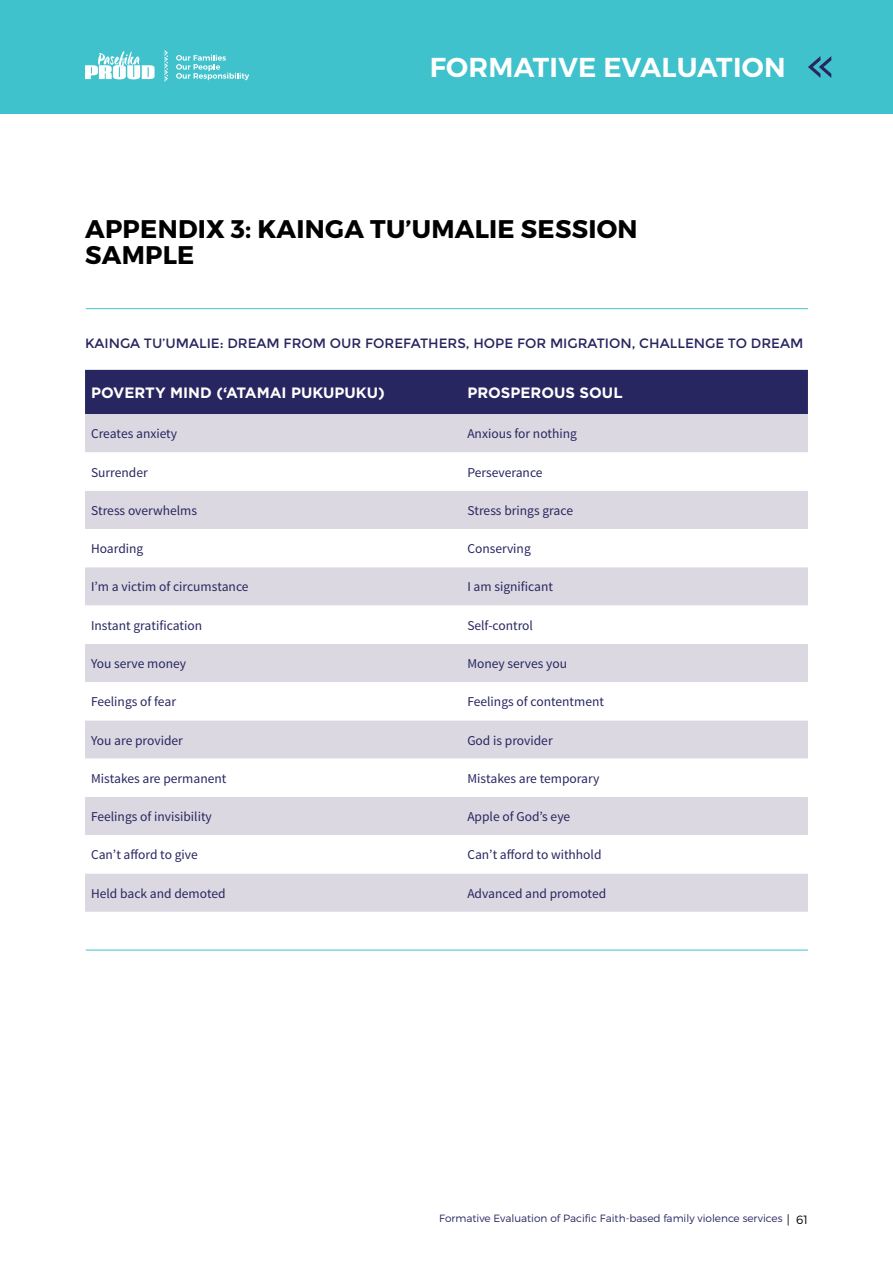
<style>
.page{position:relative;width:893px;height:1263px;background:#fff}
.page>*{position:absolute;margin:0;border:0;box-sizing:border-box;transform-origin:0 0}
.t1{font:600 27.3px "Montserrat";letter-spacing:.01em;color:#fff}
.t2{font:700 25.5px/25.5px "Montserrat";letter-spacing:.01em;color:#000}
.t3{font:700 15px "Gotham";color:#fff}
.t4{font:13.5px "Source Sans Pro";color:#282660}
.t5{font:13.5px "Montserrat";color:#282660}
.t6{font:300 12px "Montserrat";color:#000}
.t7{font:300 10.5px "Montserrat";color:#282660}
</style>
<div class="page">
<div style="left:0;top:0;width:893px;height:113px;background:#40c2cc"></div>
<svg style="left:808px;top:56px;width:23px;height:22px"></svg>
<svg style="left:164px;top:50px;width:4px;height:32px"></svg>
<svg style="left:176px;top:55px;width:73px;height:25px"></svg>
<svg style="left:85px;top:51px;width:70px;height:28px"></svg>
<hr style="left:86px;top:308px;width:722px;height:1px;background:#40c2cc">
<hr style="left:86px;top:950px;width:722px;height:1px;background:#40c2cc">
<div style="left:85px;top:370px;width:723px;height:44px;background:#282660"></div>
<div style="left:85px;top:414px;width:723px;height:498px;background:#dbd8e1"></div>
<svg style="left:85px;top:452px;width:723px;height:421px"></svg>
<h1 class="t1" style="left:430px;top:50px;width:358px">FORMATIVE EVALUATION</h1>
<h2 class="t2" style="left:85px;top:217px;width:554px">APPENDIX 3: KAINGA TU’UMALIE SESSION<br>SAMPLE</h2>
<p class="t5" style="left:85px;top:336px;width:720px">KAINGA TU’UMALIE: DREAM FROM OUR FOREFATHERS, HOPE FOR MIGRATION, CHALLENGE TO DREAM</p>
<p class="t3" style="left:91px;top:383px;width:295px">POVERTY MIND (‘ATAMAI PUKUPUKU)</p>
<p class="t3" style="left:467px;top:383px;width:157px">PROSPEROUS SOUL</p>
<p class="t4" style="left:91px;top:425px;width:88px">Creates anxiety</p>
<p class="t4" style="left:467px;top:425px;width:111px">Anxious for nothing</p>
<p class="t4" style="left:91px;top:464px;width:58px">Surrender</p>
<p class="t4" style="left:467px;top:464px;width:77px">Perseverance</p>
<p class="t4" style="left:91px;top:502px;width:108px">Stress overwhelms</p>
<p class="t4" style="left:467px;top:502px;width:107px">Stress brings grace</p>
<p class="t4" style="left:91px;top:540px;width:54px">Hoarding</p>
<p class="t4" style="left:467px;top:540px;width:65px">Conserving</p>
<p class="t4" style="left:91px;top:579px;width:159px">I’m a victim of circumstance</p>
<p class="t4" style="left:467px;top:579px;width:87px">I am significant</p>
<p class="t4" style="left:91px;top:617px;width:113px">Instant gratification</p>
<p class="t4" style="left:467px;top:617px;width:67px">Self-control</p>
<p class="t4" style="left:91px;top:655px;width:97px">You serve money</p>
<p class="t4" style="left:467px;top:655px;width:101px">Money serves you</p>
<p class="t4" style="left:91px;top:693px;width:87px">Feelings of fear</p>
<p class="t4" style="left:467px;top:693px;width:138px">Feelings of contentment</p>
<p class="t4" style="left:91px;top:732px;width:93px">You are provider</p>
<p class="t4" style="left:467px;top:732px;width:87px">God is provider</p>
<p class="t4" style="left:91px;top:770px;width:137px">Mistakes are permanent</p>
<p class="t4" style="left:467px;top:770px;width:133px">Mistakes are temporary</p>
<p class="t4" style="left:91px;top:808px;width:122px">Feelings of invisibility</p>
<p class="t4" style="left:467px;top:808px;width:104px">Apple of God’s eye</p>
<p class="t4" style="left:91px;top:846px;width:108px">Can’t afford to give</p>
<p class="t4" style="left:467px;top:846px;width:136px">Can’t afford to withhold</p>
<p class="t4" style="left:91px;top:885px;width:136px">Held back and demoted</p>
<p class="t4" style="left:467px;top:885px;width:140px">Advanced and promoted</p>
<p class="t6" style="left:787px;top:1212px;width:23px">| 61</p>
<p class="t7" style="left:439px;top:1212px;width:345px">Formative Evaluation of Pacific Faith-based family violence services</p>
</div>
